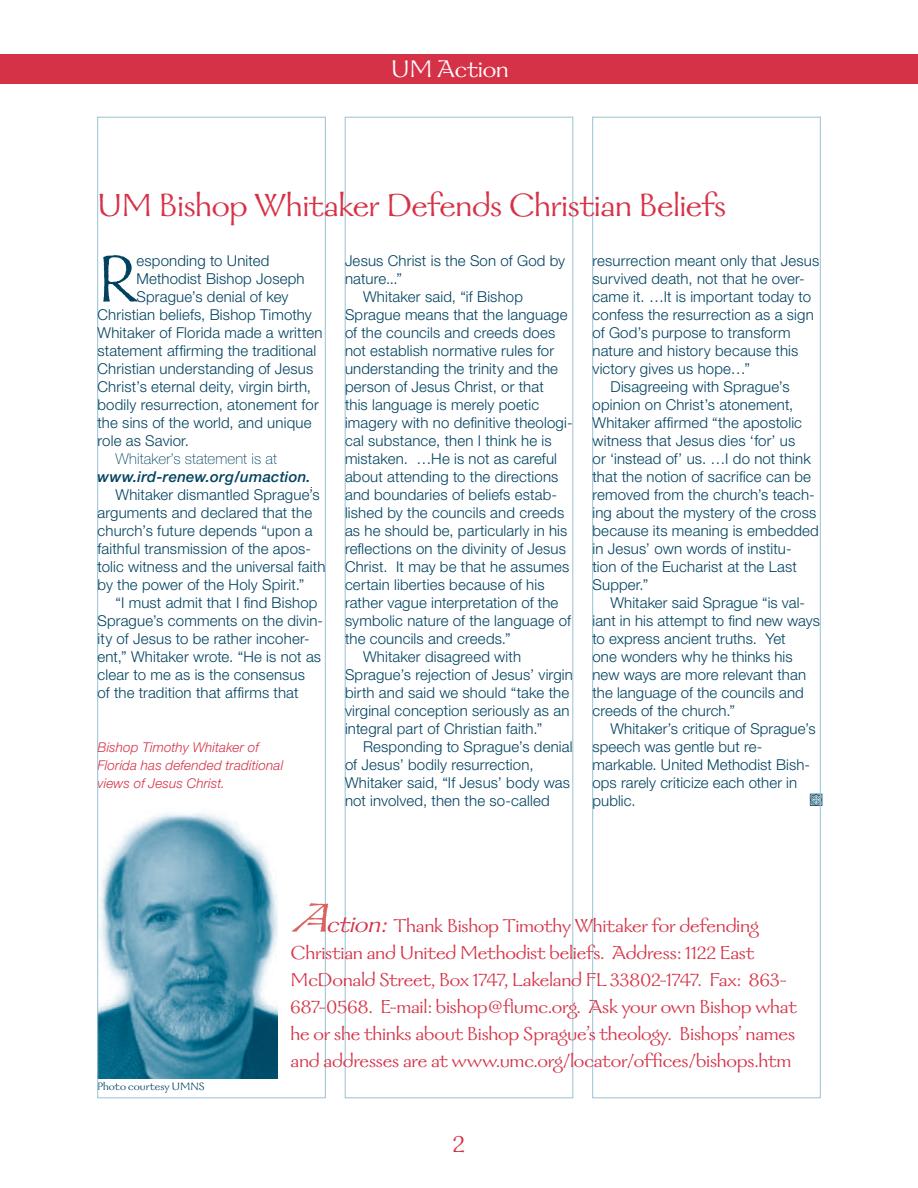
<style>
.page{position:relative;width:918px;height:1188px;background:#fff}
.page>*{position:absolute;margin:0;border:0;box-sizing:border-box;transform-origin:0 0}
.t1{font:73.5px "Galahad";color:#004260}
.t2{font:36px "Galahad";letter-spacing:-.01em;color:#d63247}
.t3{font:27px "Galahad";letter-spacing:-.01em;color:#fff}
.t4{font:27px "Galahad";color:#d63247}
.t5{font:21px/27px "Galahad";letter-spacing:-.005em;color:#d63247}
.t6{font:300 15px/18px "Helvetica Neue";letter-spacing:.01em;color:#004260}
.t7{font:italic 500 15px "Helvetica Neue";letter-spacing:.015em;color:#004260}
.t8{font:100 15px "Helvetica Neue";letter-spacing:.01em;color:#004260}
.t9{font:italic 300 13.5px/18px "Helvetica Neue";letter-spacing:.01em;color:#d63247}
.t10{font:12px "Galahad";letter-spacing:.01em;color:#004260}
.s1{font-style:italic;font-size:45px;color:#de6160}
.s2{font-style:italic;font-size:27px}
</style>
<div class="page">
<img style="left:100px;top:813px;width:178px;height:266px">
<div style="left:98px;top:117px;width:228px;height:981px;border:1px solid #9bc1d3"></div>
<div style="left:345px;top:117px;width:228px;height:981px;border:1px solid #9bc1d3"></div>
<div style="left:592px;top:117px;width:228px;height:981px;border:1px solid #9bc1d3"></div>
<div style="left:0;top:54px;width:918px;height:30px;background:#d63247"></div>
<svg style="left:818px;top:793px;width:3px;height:13px"></svg>
<h3 class="t3" style="left:391px;top:56px;width:119px">UM Action</h3>
<h2 class="t2" style="left:98px;top:187px;width:630px">UM Bishop Whitaker Defends Christian Beliefs</h2>
<h1 class="t1" style="left:98px;top:242px;width:41px">R</h1>
<p class="t6" style="left:137px;top:251px;width:134px">esponding to United</p>
<p class="t6" style="left:345px;top:251px;width:222px">Jesus Christ is the Son of God by</p>
<p class="t6" style="left:345px;top:269px;width:59px">nature...”</p>
<p class="t6" style="left:363px;top:287px;width:162px">Whitaker said, “if Bishop</p>
<p class="t6" style="left:345px;top:305px;width:224px">Sprague means that the language</p>
<p class="t6" style="left:345px;top:323px;width:212px">of the councils and creeds does</p>
<p class="t6" style="left:345px;top:341px;width:211px">not establish normative rules for</p>
<p class="t6" style="left:345px;top:359px;width:215px">understanding the trinity and the</p>
<p class="t6" style="left:345px;top:377px;width:200px">person of Jesus Christ, or that</p>
<p class="t6" style="left:345px;top:395px;width:196px">this language is merely poetic</p>
<p class="t6" style="left:345px;top:413px;width:229px">imagery with no definitive theologi-</p>
<p class="t6" style="left:345px;top:431px;width:208px">cal substance, then I think he is</p>
<p class="t6" style="left:345px;top:449px;width:214px">mistaken. …He is not as careful</p>
<p class="t6" style="left:345px;top:467px;width:215px">about attending to the directions</p>
<p class="t6" style="left:345px;top:485px;width:214px">and boundaries of beliefs estab-</p>
<p class="t6" style="left:345px;top:503px;width:221px">lished by the councils and creeds</p>
<p class="t6" style="left:345px;top:521px;width:224px">as he should be, particularly in his</p>
<p class="t6" style="left:345px;top:539px;width:223px">reflections on the divinity of Jesus</p>
<p class="t6" style="left:345px;top:557px;width:226px">Christ. It may be that he assumes</p>
<p class="t6" style="left:345px;top:575px;width:201px">certain liberties because of his</p>
<p class="t6" style="left:345px;top:593px;width:215px">rather vague interpretation of the</p>
<p class="t6" style="left:345px;top:611px;width:227px">symbolic nature of the language of</p>
<p class="t6" style="left:345px;top:629px;width:167px">the councils and creeds.”</p>
<p class="t6" style="left:363px;top:647px;width:160px">Whitaker disagreed with</p>
<p class="t6" style="left:345px;top:665px;width:229px">Sprague’s rejection of Jesus’ virgin</p>
<p class="t6" style="left:345px;top:683px;width:226px">birth and said we should “take the</p>
<p class="t6" style="left:345px;top:701px;width:226px">virginal conception seriously as an</p>
<p class="t6" style="left:345px;top:719px;width:199px">integral part of Christian faith.”</p>
<p class="t6" style="left:363px;top:737px;width:211px">Responding to Sprague’s denial</p>
<p class="t6" style="left:345px;top:755px;width:190px">of Jesus’ bodily resurrection,</p>
<p class="t6" style="left:345px;top:773px;width:226px">Whitaker said, “If Jesus’ body was</p>
<p class="t6" style="left:345px;top:791px;width:206px">not involved, then the so-called</p>
<p class="t6" style="left:592px;top:251px;width:228px">resurrection meant only that Jesus</p>
<p class="t6" style="left:592px;top:269px;width:214px">survived death, not that he over-</p>
<p class="t6" style="left:592px;top:287px;width:220px">came it. …It is important today to</p>
<p class="t6" style="left:592px;top:305px;width:223px">confess the resurrection as a sign</p>
<p class="t6" style="left:592px;top:323px;width:200px">of God’s purpose to transform</p>
<p class="t6" style="left:592px;top:341px;width:207px">nature and history because this</p>
<p class="t6" style="left:592px;top:359px;width:159px">victory gives us hope…”</p>
<p class="t6" style="left:610px;top:377px;width:181px">Disagreeing with Sprague’s</p>
<p class="t6" style="left:592px;top:395px;width:202px">opinion on Christ’s atonement,</p>
<p class="t6" style="left:592px;top:413px;width:211px">Whitaker affirmed “the apostolic</p>
<p class="t6" style="left:592px;top:431px;width:204px">witness that Jesus dies ‘for’ us</p>
<p class="t6" style="left:592px;top:449px;width:220px">or ‘instead of’ us. …I do not think</p>
<p class="t6" style="left:592px;top:467px;width:220px">that the notion of sacrifice can be</p>
<p class="t6" style="left:592px;top:485px;width:224px">removed from the church’s teach-</p>
<p class="t6" style="left:592px;top:503px;width:225px">ing about the mystery of the cross</p>
<p class="t6" style="left:592px;top:521px;width:228px">because its meaning is embedded</p>
<p class="t6" style="left:592px;top:539px;width:201px">in Jesus’ own words of institu-</p>
<p class="t6" style="left:592px;top:557px;width:206px">tion of the Eucharist at the Last</p>
<p class="t6" style="left:592px;top:575px;width:57px">Supper.”</p>
<p class="t6" style="left:610px;top:593px;width:196px">Whitaker said Sprague “is val-</p>
<p class="t6" style="left:592px;top:611px;width:229px">iant in his attempt to find new ways</p>
<p class="t6" style="left:592px;top:629px;width:195px">to express ancient truths. Yet</p>
<p class="t6" style="left:592px;top:647px;width:202px">one wonders why he thinks his</p>
<p class="t6" style="left:592px;top:665px;width:215px">new ways are more relevant than</p>
<p class="t6" style="left:592px;top:683px;width:213px">the language of the councils and</p>
<p class="t6" style="left:592px;top:701px;width:144px">creeds of the church.”</p>
<p class="t6" style="left:610px;top:719px;width:207px">Whitaker’s critique of Sprague’s</p>
<p class="t6" style="left:592px;top:737px;width:171px">speech was gentle but re-</p>
<p class="t6" style="left:592px;top:755px;width:219px">markable. United Methodist Bish-</p>
<p class="t6" style="left:592px;top:773px;width:206px">ops rarely criticize each other in</p>
<p class="t6" style="left:592px;top:791px;width:45px">public.</p>
<p class="t6" style="left:137px;top:269px;width:170px">Methodist Bishop Joseph</p>
<p class="t6" style="left:137px;top:287px;width:154px">Sprague’s denial of key</p>
<p class="t6" style="left:98px;top:305px;width:216px">Christian beliefs, Bishop Timothy</p>
<p class="t6" style="left:98px;top:323px;width:227px">Whitaker of Florida made a written</p>
<p class="t6" style="left:98px;top:341px;width:220px">statement affirming the traditional</p>
<p class="t6" style="left:98px;top:359px;width:217px">Christian understanding of Jesus</p>
<p class="t6" style="left:98px;top:377px;width:215px">Christ’s eternal deity, virgin birth,</p>
<p class="t6" style="left:98px;top:395px;width:223px">bodily resurrection, atonement for</p>
<p class="t6" style="left:98px;top:413px;width:215px">the sins of the world, and unique</p>
<p class="t6" style="left:98px;top:431px;width:93px">role as Savior.</p>
<p class="t8" style="left:116px;top:450px;width:163px">Whitaker’s statement is at</p>
<p class="t7" style="left:98px;top:467px;width:215px">www.ird-renew.org/umaction.</p>
<p class="t6" style="left:98px;top:485px;width:229px;text-indent:18px">Whitaker dismantled Sprague’s arguments and declared that the church’s future depends “upon a faithful transmission of the apos&shy;tolic witness and the universal faith by the power of the Holy Spirit.”</p>
<p class="t6" style="left:98px;top:593px;width:227px;text-indent:18px">“I must admit that I find Bishop<br>Sprague’s comments on the divin&shy;ity of Jesus to be rather incoher&shy;ent,” Whitaker wrote. “He is not as clear to me as is the consensus<br>of the tradition that affirms that</p>
<p class="t9" style="left:98px;top:738px;width:187px">Bishop Timothy Whitaker of<br>Florida has defended traditional views of Jesus Christ.</p>
<p class="t10" style="left:98px;top:1080px;width:109px">Photo courtesy UMNS</p>
<p class="t5" style="left:291px;top:912px;width:508px"><span class="s1">A</span><span class="s2">ction:</span>Thank Bishop Timothy Whitaker for defending Christian and United Methodist beliefs. Address: 1122 East McDonald Street, Box 1747, Lakeland FL 33802-1747. Fax: 863- 687-0568. E-mail: bishop@flumc.org. Ask your own Bishop what he or she thinks about Bishop Sprague’s theology. Bishops’ names and addresses are at www.umc.org/locator/offices/bishops.htm</p>
<h3 class="t4" style="left:453px;top:1130px;width:14px">2</h3>
</div>
